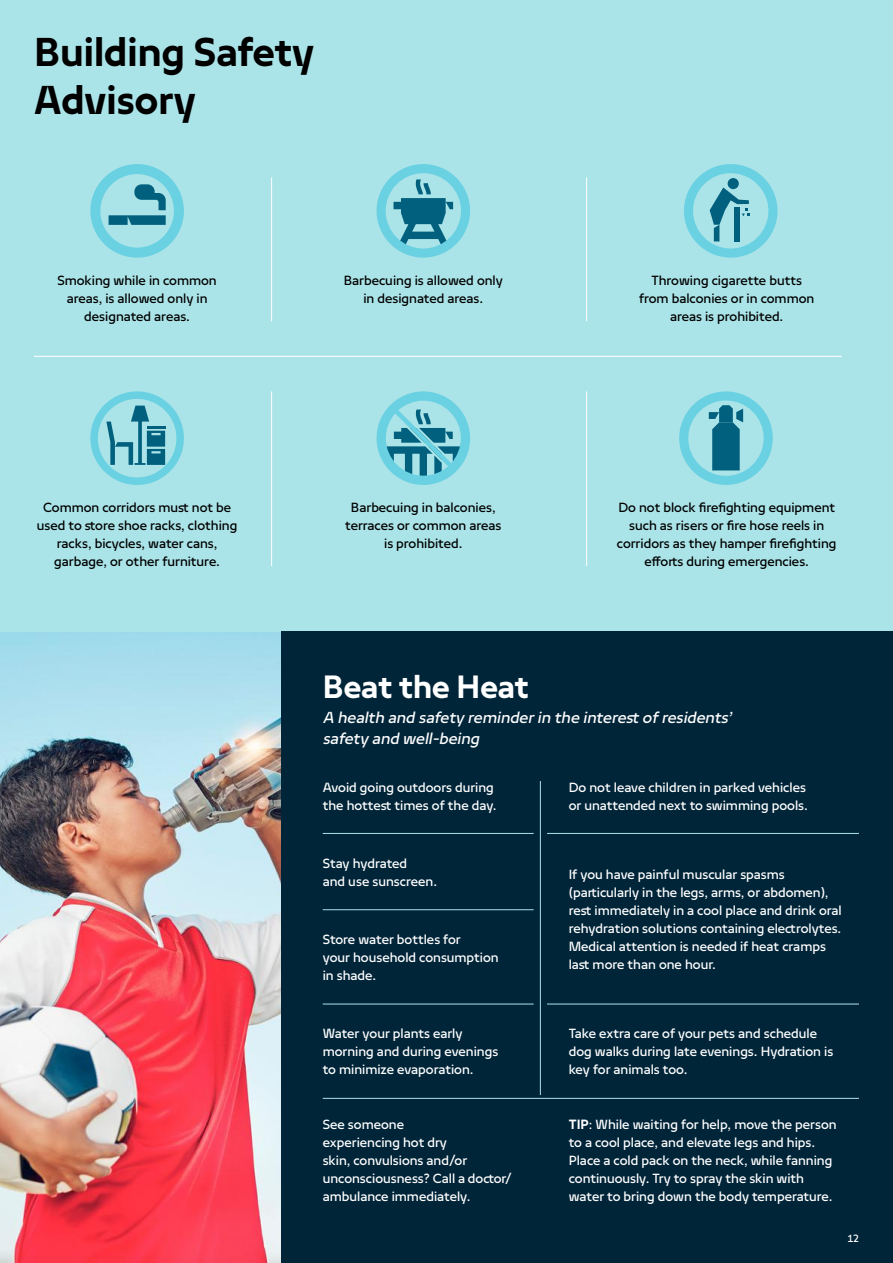
<style>
.page{position:relative;width:893px;height:1263px;background:#fff}
.page>*{position:absolute;margin:0;border:0;box-sizing:border-box;transform-origin:0 0}
.t1{font:700 45px/48px "Nakheel Text";color:#000}
.t2{font:700 36px "Nakheel Text";color:#fff}
.t3{font:italic 18px/21px "Nakheel Text";color:#fff}
.t4{font:15px/18px "Nakheel Text";color:#fff}
.t5{font:15px/18px "Nakheel Text";color:#000;text-align:center}
.t6{font:12px "Nakheel Text";color:#fff}
.s1{font-weight:700}
</style>
<div class="page">
<img style="left:0;top:631px;width:281px;height:632px">
<div style="left:0;top:0;width:893px;height:631px;background:#abe4e8"></div>
<svg style="left:377px;top:391px;width:93px;height:94px"></svg>
<hr style="left:34px;top:356px;width:808px;height:1px;background:#fff">
<hr style="left:271px;top:178px;width:1px;height:143px;background:#fff">
<hr style="left:586px;top:178px;width:1px;height:143px;background:#fff">
<hr style="left:271px;top:391px;width:1px;height:175px;background:#fff">
<hr style="left:586px;top:391px;width:1px;height:175px;background:#fff">
<svg style="left:106px;top:406px;width:59px;height:59px"></svg>
<div style="left:90px;top:391px;width:94px;height:94px;border:8px solid #6ad1e2;border-radius:50%"></div>
<div style="left:90px;top:164px;width:94px;height:94px;border:10px solid #6ad1e2;border-radius:50%"></div>
<svg style="left:109px;top:184px;width:57px;height:41px"></svg>
<svg style="left:679px;top:391px;width:94px;height:94px"></svg>
<svg style="left:377px;top:164px;width:93px;height:94px"></svg>
<svg style="left:684px;top:164px;width:93px;height:94px"></svg>
<div style="left:281px;top:631px;width:612px;height:632px;background:#002539"></div>
<hr style="left:540px;top:781px;width:1px;height:314px;background:#abe4e8">
<hr style="left:323px;top:833px;width:211px;height:1px;background:#abe4e8">
<hr style="left:547px;top:833px;width:312px;height:1px;background:#abe4e8">
<hr style="left:323px;top:1004px;width:211px;height:1px;background:#abe4e8">
<hr style="left:547px;top:1004px;width:312px;height:1px;background:#abe4e8">
<hr style="left:323px;top:909px;width:211px;height:1px;background:#abe4e8">
<hr style="left:323px;top:1098px;width:536px;height:1px;background:#abe4e8">
<h1 class="t1" style="left:34px;top:27px;width:282px">Building Safety<br>Advisory</h1>
<p class="t5" style="left:58px;top:271px;width:161px">Smoking while in common areas, is allowed only in designated areas.</p>
<p class="t5" style="left:344px;top:271px;width:161px">Barbecuing is allowed only in designated areas.</p>
<p class="t5" style="left:639px;top:271px;width:177px">Throwing cigarette butts from balconies or in common areas is prohibited.</p>
<p class="t5" style="left:37px;top:498px;width:202px">Common corridors must not be used to store shoe racks, clothing racks, bicycles, water cans, garbage, or other furniture.</p>
<p class="t5" style="left:345px;top:498px;width:158px">Barbecuing in balconies, terraces or common areas is prohibited.</p>
<p class="t5" style="left:617px;top:498px;width:221px">Do not block firefighting equipment such as risers or fire hose reels in corridors as they hamper firefighting efforts during emergencies.</p>
<h2 class="t2" style="left:323px;top:662px;width:208px">Beat the Heat</h2>
<p class="t3" style="left:323px;top:707px;width:415px">A health and safety reminderin the interest ofresidents’ safety and well-being</p>
<p class="t4" style="left:323px;top:777px;width:175px">Avoid going outdoors during the hottest times of the day.</p>
<p class="t4" style="left:323px;top:854px;width:116px">Stay hydrated<br>and use sunscreen.</p>
<p class="t4" style="left:323px;top:930px;width:178px">Store water bottles for<br>your household consumption in shade.</p>
<p class="t4" style="left:569px;top:777px;width:241px">Do not leave children in parked vehicles or unattended next to swimming pools.</p>
<p class="t4" style="left:569px;top:865px;width:275px">If you have painful muscular spasms (particularly in the legs, arms, or abdomen), rest immediately in a cool place and drink oral rehydration solutions containing electrolytes.<br>Medical attention is needed if heat cramps last more than one hour.</p>
<p class="t4" style="left:323px;top:1024px;width:177px">Water your plants early morning and during evenings to minimize evaporation.</p>
<p class="t4" style="left:569px;top:1024px;width:266px">Take extra care of your pets and schedule dog walks during late evenings. Hydration is key for animals too.</p>
<p class="t4" style="left:323px;top:1115px;width:191px">See someone<br>experiencing hot dry<br>skin, convulsions and/or unconsciousness? Call a doctor/ ambulance immediately.</p>
<p class="t4" style="left:569px;top:1115px;width:269px"><span class="s1">TIP</span>: While waiting for help, move the person to a cool place, and elevate legs and hips.<br>Place a cold pack on the neck, while fanning continuously. Try to spray the skin with water to bring down the body temperature.</p>
<p class="t6" style="left:848px;top:1230px;width:13px">12</p>
</div>
